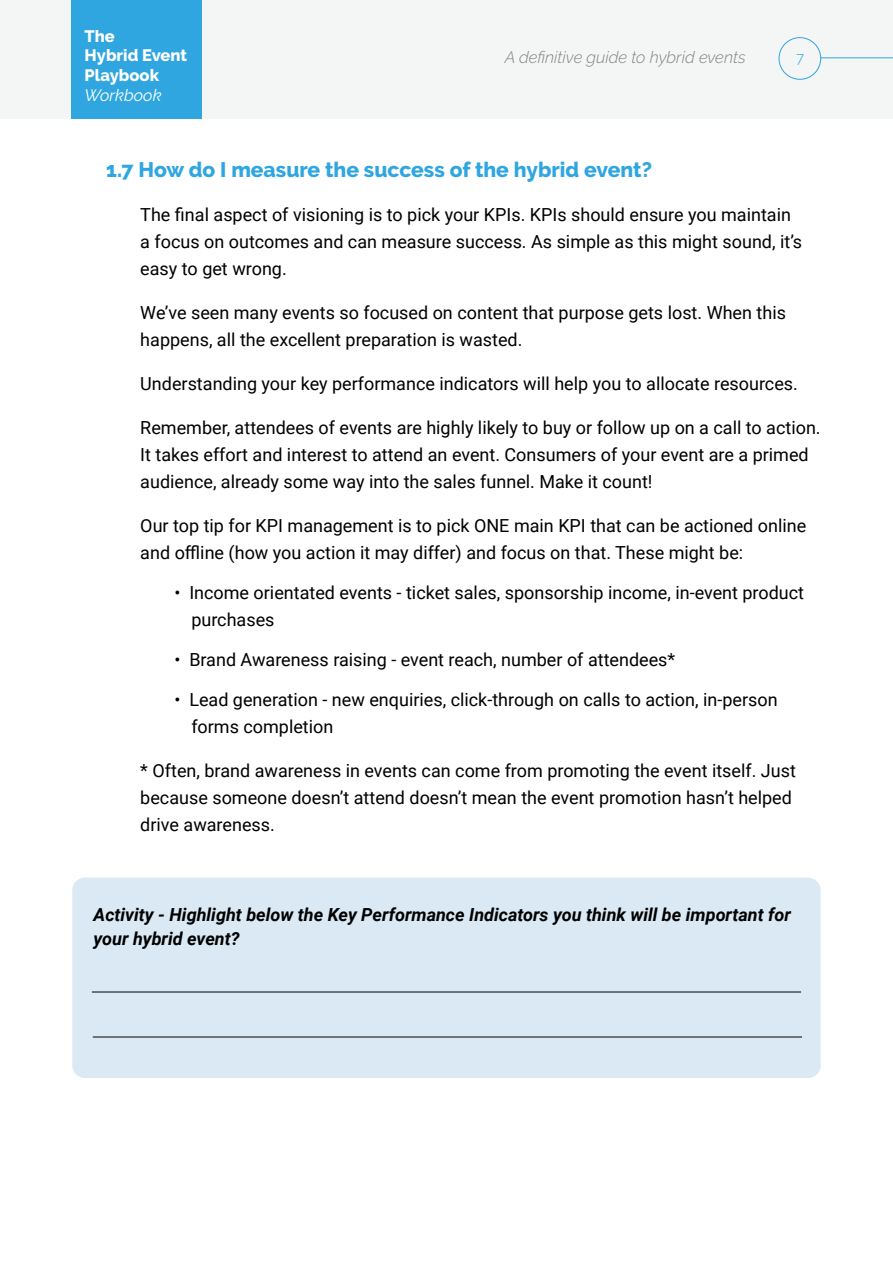
<style>
.page{position:relative;width:893px;height:1263px;background:#fff}
.page>*{position:absolute;margin:0;border:0;box-sizing:border-box;transform-origin:0 0}
.t1{font:800 21px "Raleway";color:#2fa6e0}
.t2{font:18px/27px "Roboto";color:#000}
.t3{font:italic 700 18px/24px "Roboto";color:#000}
.t4{font:italic 300 16.5px "Raleway";color:#808285}
.t5{font:800 16.5px/19.8px "Raleway";color:#fff}
.t6{font:italic 16.5px "Raleway";color:#fff}
.t7{font:300 15px "Raleway";color:#2fa6e0}
</style>
<div class="page">
<div style="left:0;top:0;width:893px;height:119px;background:#f4f5f5"></div>
<div style="left:72px;top:0;width:130px;height:119px;background:#2fa6e0"></div>
<div style="left:779px;top:37px;width:42px;height:43px;border:1px solid #2fa6e0;border-radius:50%"></div>
<hr style="left:821px;top:58px;width:72px;height:1px;background:#2fa6e0">
<div style="left:72px;top:878px;width:749px;height:200px;background:#dae9f4;border-radius:13px"></div>
<hr style="left:92px;top:991px;width:709px;height:1px;background:#000">
<hr style="left:93px;top:1036px;width:709px;height:1px;background:#000">
<p class="t5" style="left:85px;top:26px;width:104px">The<br>Hybrid Event<br>Playbook</p>
<p class="t6" style="left:85px;top:86px;width:78px">Workbook</p>
<p class="t4" style="left:505px;top:48px;width:242px">A definitive guide to hybrid events</p>
<p class="t7" style="left:796px;top:48px;width:10px">7</p>
<p class="t1" style="left:106px;top:158px;width:547px">1.7 How do I measure the success of the hybrid event?</p>
<p class="t2" style="left:140px;top:201px;width:663px">The final aspect of visioning is to pick your KPIs. KPIs should ensure you maintain a focus on outcomes and can measure success. As simple as this might sound, it’s easy to get wrong.</p>
<p class="t2" style="left:140px;top:299px;width:647px">We’ve seen many events so focused on content that purpose gets lost. When this happens, all the excellent preparation is wasted.</p>
<p class="t2" style="left:140px;top:370px;width:659px">Understanding your key performance indicators will help you to allocate resources.</p>
<p class="t2" style="left:140px;top:414px;width:682px">Remember, attendees of events are highly likely to buy or follow up on a call to action.<br>It takes effort and interest to attend an event. Consumers of your event are a primed audience, already some way into the sales funnel. Make it count!</p>
<p class="t2" style="left:140px;top:512px;width:667px">Our top tip for KPI management is to pick ONE main KPI that can be actioned online and offline (how you action it may differ) and focus on that. These might be:</p>
<p class="t2" style="left:191px;top:579px;width:614px;text-indent:-17px">• Income orientated events - ticket sales, sponsorship income, in-event product purchases</p>
<p class="t2" style="left:174px;top:645px;width:502px">• Brand Awareness raising - event reach, number of attendees*</p>
<p class="t2" style="left:191px;top:685px;width:588px;text-indent:-17px">• Lead generation - new enquiries, click-through on calls to action, in-person forms completion</p>
<p class="t2" style="left:140px;top:756px;width:657px">* Often, brand awareness in events can come from promoting the event itself. Just because someone doesn’t attend doesn’t mean the event promotion hasn’t helped drive awareness.</p>
<p class="t3" style="left:94px;top:902px;width:699px">Activity - Highlight below the Key Performance Indicators you think will be important for your hybrid event?</p>
</div>
